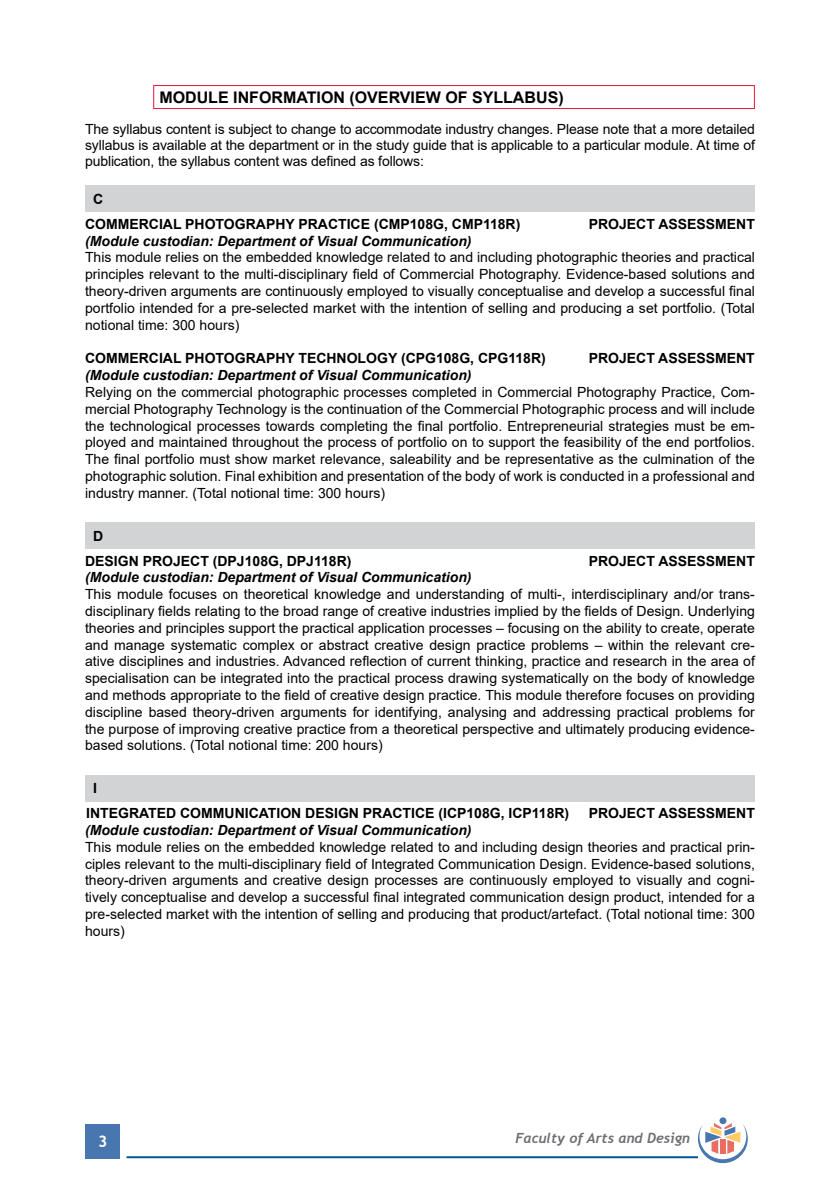
<style>
.page{position:relative;width:840px;height:1191px;background:#fff}
.page>*{position:absolute;margin:0;border:0;box-sizing:border-box;transform-origin:0 0}
.t1{font:700 16px "Arial";color:#000}
.t2{font:700 16px "Trebuchet MS";color:#fff}
.t3{font:14px/16.8px "Arial";color:#000;text-align:justify}
.t4{font:700 14px/24.8px "Arial";color:#000}
.t5{font:italic 700 14px "Arial";color:#000}
.t6{font:italic 700 14px "Trebuchet";color:#6d6e71}
</style>
<div class="page">
<div style="left:86px;top:1124px;width:34px;height:34px;background:#4777ae"></div>
<hr style="left:126px;top:1156px;width:571px;height:2px;background:#005596">
<div style="left:719px;top:1117px;width:7px;height:7px;background:#4777ae;border-radius:50%"></div>
<svg style="left:697px;top:1123px;width:50px;height:40px"></svg>
<hr style="left:153px;top:85px;width:601px;height:1px;background:#e31837">
<svg style="left:153px;top:86px;width:1px;height:22px"></svg>
<svg style="left:753px;top:86px;width:1px;height:22px"></svg>
<hr style="left:153px;top:108px;width:601px;height:1px;background:#e31837">
<div style="left:85px;top:186px;width:669px;height:26px;background:#d1d3d4"></div>
<div style="left:85px;top:522px;width:669px;height:27px;background:#d1d3d4"></div>
<div style="left:85px;top:775px;width:669px;height:26px;background:#d1d3d4"></div>
<p class="t1" style="left:159px;top:86px;width:405px">MODULE INFORMATION (OVERVIEW OF SYLLABUS)</p>
<p class="t3" style="left:85px;top:121px;width:671px;line-height:16px">The syllabus content is subject to change to accommodate industry changes. Please note that a more detailed syllabus is available at the department or in the study guide that is applicable to a particular module. At time of publication, the syllabus content was defined as follows:</p>
<p class="t4" style="left:85px;top:187px;width:436px;text-indent:8px">C<br>COMMERCIAL PHOTOGRAPHY PRACTICE (CMP108G, CMP118R)</p>
<p class="t4" style="left:588px;top:212px;width:167px">PROJECT ASSESSMENT</p>
<p class="t5" style="left:85px;top:231px;width:388px">(Module custodian: Department of Visual Communication)</p>
<p class="t3" style="left:85px;top:249px;width:671px">This module relies on the embedded knowledge related to and including photographic theories and practical principles relevant to the multi-disciplinary field of Commercial Photography. Evidence-based solutions and theory-driven arguments are continuously employed to visually conceptualise and develop a successful final portfolio intended for a pre-selected market with the intention of selling and producing a set portfolio. (Total notional time: 300 hours)</p>
<p class="t4" style="left:85px;top:346px;width:462px">COMMERCIAL PHOTOGRAPHY TECHNOLOGY (CPG108G, CPG118R)</p>
<p class="t4" style="left:588px;top:346px;width:167px">PROJECT ASSESSMENT</p>
<p class="t5" style="left:85px;top:366px;width:388px">(Module custodian: Department of Visual Communication)</p>
<p class="t3" style="left:85px;top:383px;width:671px">Relying on the commercial photographic processes completed in Commercial Photography Practice, Com&shy;mercial Photography Technology is the continuation of the Commercial Photographic process and will include the technological processes towards completing the final portfolio. Entrepreneurial strategies must be em&shy;ployed and maintained throughout the process of portfolio on to support the feasibility of the end portfolios.<br>The final portfolio must show market relevance, saleability and be representative as the culmination of the photographic solution. Final exhibition and presentation of the body of work is conducted in a professional and industry manner. (Total notional time: 300 hours)</p>
<p class="t4" style="left:85px;top:523px;width:268px;text-indent:8px">D<br>DESIGN PROJECT (DPJ108G, DPJ118R)</p>
<p class="t4" style="left:588px;top:548px;width:167px">PROJECT ASSESSMENT</p>
<p class="t5" style="left:85px;top:568px;width:388px">(Module custodian: Department of Visual Communication)</p>
<p class="t3" style="left:85px;top:586px;width:671px">This module focuses on theoretical knowledge and understanding of multi-, interdisciplinary and/or trans&shy;disciplinary fields relating to the broad range of creative industries implied by the fields of Design. Underlying theories and principles support the practical application processes – focusing on the ability to create, operate and manage systematic complex or abstract creative design practice problems – within the relevant cre&shy;ative disciplines and industries. Advanced reflection of current thinking, practice and research in the area of specialisation can be integrated into the practical process drawing systematically on the body of knowledge and methods appropriate to the field of creative design practice. This module therefore focuses on providing discipline based theory-driven arguments for identifying, analysing and addressing practical problems for the purpose of improving creative practice from a theoretical perspective and ultimately producing evidence&shy;based solutions. (Total notional time: 200 hours)</p>
<p class="t4" style="left:86px;top:776px;width:484px;text-indent:7px">I<br>INTEGRATED COMMUNICATION DESIGN PRACTICE (ICP108G, ICP118R)</p>
<p class="t4" style="left:588px;top:801px;width:167px">PROJECT ASSESSMENT</p>
<p class="t5" style="left:85px;top:821px;width:388px">(Module custodian: Department of Visual Communication)</p>
<p class="t3" style="left:85px;top:838px;width:671px">This module relies on the embedded knowledge related to and including design theories and practical prin&shy;ciples relevant to the multi-disciplinary field of Integrated Communication Design. Evidence-based solutions, theory-driven arguments and creative design processes are continuously employed to visually and cogni&shy;tively conceptualise and develop a successful final integrated communication design product, intended for a pre-selected market with the intention of selling and producing that product/artefact. (Total notional time: 300 hours)</p>
<p class="t2" style="left:98px;top:1131px;width:11px">3</p>
<p class="t6" style="left:515px;top:1129px;width:176px">Faculty of Arts and Design</p>
</div>
